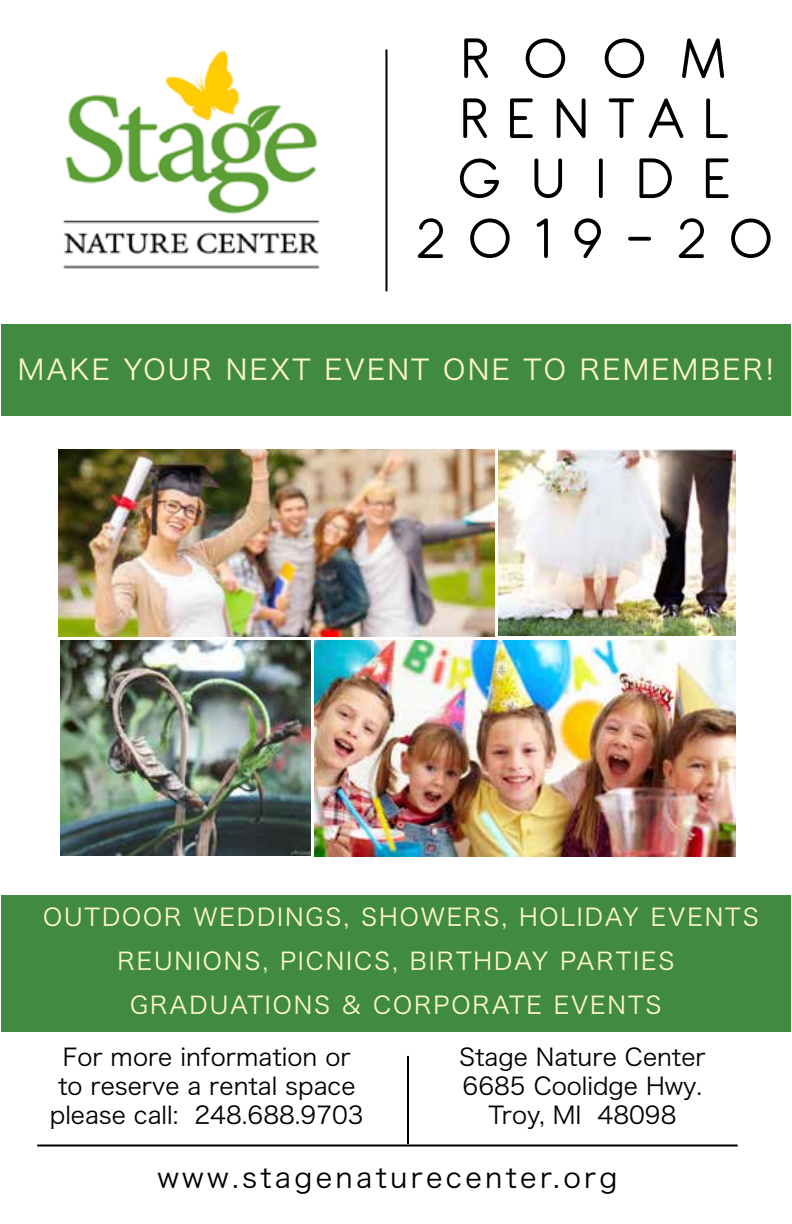
<style>
.page{position:relative;width:792px;height:1224px;background:#fff}
.page>*{position:absolute;margin:0;border:0;box-sizing:border-box;transform-origin:0 0}
.t1{font:62px/60px "Antipasto";letter-spacing:.36em;color:#000;text-align:center}
.t2{font:28px "Hira Kaku Pro W3";letter-spacing:.08em;color:#fffac6}
.t3{font:28px "Hira Kaku Pro W3";letter-spacing:.12em;color:#000}
.t4{font:24px/28.8px "Hira Kaku Pro W3";color:#000;text-align:center}
.t5{font:24px/44px "Hira Kaku Pro W3";letter-spacing:.08em;color:#fffac6;text-align:center}
</style>
<div class="page">
<img style="left:62px;top:50px;width:258px;height:219px">
<div style="left:1px;top:324px;width:790px;height:92px;background:#408b41"></div>
<div style="left:1px;top:895px;width:790px;height:137px;background:#408b41"></div>
<img style="left:59px;top:449px;width:435px;height:187px">
<img style="left:315px;top:640px;width:421px;height:216px">
<img style="left:60px;top:640px;width:251px;height:216px">
<img style="left:499px;top:449px;width:237px;height:187px">
<hr style="left:37px;top:1144px;width:701px;height:2px;background:#000">
<hr style="left:407px;top:1056px;width:2px;height:88px;background:#000">
<hr style="left:385px;top:49px;width:2px;height:242px;background:#000">
<h1 class="t1" style="left:415px;top:30px;width:359px">ROOM<br>RENTAL<br>GUIDE<br>2019-20</h1>
<p class="t2" style="left:18px;top:345px;width:758px">MAKE YOUR NEXT EVENT ONE TO REMEMBER!</p>
<p class="t5" style="left:43px;top:893px;width:717px">OUTDOOR WEDDINGS, SHOWERS, HOLIDAY EVENTS<br>REUNIONS, PICNICS, BIRTHDAY PARTIES<br>GRADUATIONS &amp; CORPORATE EVENTS</p>
<p class="t4" style="left:459px;top:1041px;width:248px">Stage Nature Center<br>6685 Coolidge Hwy.<br>Troy, MI 48098</p>
<p class="t3" style="left:157px;top:1152px;width:462px">www.stagenaturecenter.org</p>
<p class="t4" style="left:50px;top:1041px;width:315px">For more information or to reserve a rental space please call: 248.688.9703</p>
</div>
